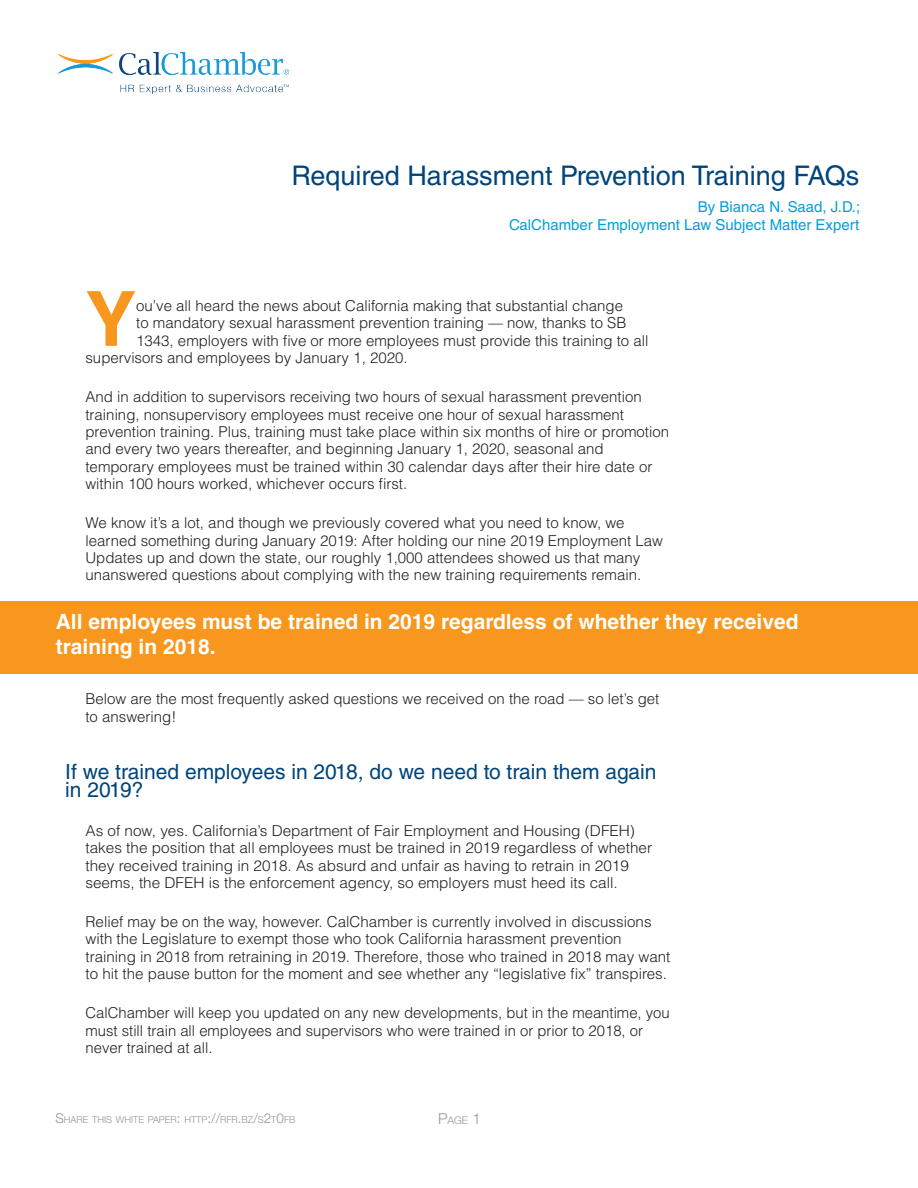
<style>
.page{position:relative;width:918px;height:1188px;background:#fff}
.page>*{position:absolute;margin:0;border:0;box-sizing:border-box;transform-origin:0 0}
.t1{font:700 76.2px "Helvetica LT Std";color:#f7971d}
.t2{font:27px "Helvetica LT Std";color:#00447b}
.t3{font:700 21px/25.2px "Helvetica";color:#fff}
.t4{font:21px/17.4px "Helvetica LT Std";color:#00447b}
.t5{font:300 15px/17.4px "Helvetica LT Std";color:#231f20}
.t6{font:15px/18px "Helvetica LT Std";color:#069ddc;text-align:right}
.t7{font:300 10.5px "Helvetica Neue LT Std";color:#939598}
.t8{font:300 9.45px "Helvetica Neue LT Std";color:#939598}
.s1{font-size:13.5px}
.s2{font-size:15px}
</style>
<div class="page">
<img style="left:58px;top:53px;width:230px;height:41px">
<div style="left:0;top:601px;width:918px;height:73px;background:#f7971d"></div>
<h2 class="t2" style="left:292px;top:160px;width:569px">Required Harassment Prevention Training FAQs</h2>
<p class="t6" style="left:509px;top:197px;width:353px">By Bianca N. Saad, J.D.;<br>CalChamber Employment Law Subject Matter Expert</p>
<h1 class="t1" style="left:86px;top:273px;width:52px">Y</h1>
<p class="t5" style="left:136px;top:297px;width:488px">ou’ve all heard the news about California making that substantial change</p>
<p class="t5" style="left:136px;top:314px;width:492px">to mandatory sexual harassment prevention training — now, thanks to SB</p>
<p class="t5" style="left:136px;top:332px;width:514px">1343, employers with five or more employees must provide this training to all</p>
<p class="t5" style="left:85px;top:349px;width:324px">supervisors and employees by January 1, 2020.</p>
<p class="t5" style="left:85px;top:388px;width:585px">And in addition to supervisors receiving two hours of sexual harassment prevention training, nonsupervisory employees must receive one hour of sexual harassment prevention training. Plus, training must take place within six months of hire or promotion and every two years thereafter, and beginning January 1, 2020, seasonal and temporary employees must be trained within 30 calendar days after their hire date or within 100 hours worked, whichever occurs first.</p>
<p class="t5" style="left:85px;top:514px;width:579px">We know it’s a lot, and though we previously covered what you need to know, we learned something during January 2019: After holding our nine 2019 Employment Law Updates up and down the state, our roughly 1,000 attendees showed us that many unanswered questions about complying with the new training requirements remain.</p>
<h3 class="t3" style="left:56px;top:609px;width:744px">All employees must be trained in 2019 regardless of whether they received training in 2018.</h3>
<p class="t5" style="left:85px;top:690px;width:575px">Below are the most frequently asked questions we received on the road — so let’s get to answering!</p>
<h3 class="t4" style="left:65px;top:763px;width:593px">If we trained employees in 2018, do we need to train them again in 2019?</h3>
<p class="t5" style="left:86px;top:822px;width:568px">As of now, yes. California’s Department of Fair Employment and Housing (DFEH) takes the position that all employees must be trained in 2019 regardless of whether they received training in 2018. As absurd and unfair as having to retrain in 2019 seems, the DFEH is the enforcement agency, so employers must heed its call.</p>
<p class="t5" style="left:86px;top:913px;width:586px">Relief may be on the way, however. CalChamber is currently involved in discussions with the Legislature to exempt those who took California harassment prevention training in 2018 from retraining in 2019. Therefore, those who trained in 2018 may want to hit the pause button for the moment and see whether any “legislative fix” transpires.</p>
<p class="t5" style="left:86px;top:1004px;width:586px">CalChamber will keep you updated on any new developments, but in the meantime, you must still train all employees and supervisors who were trained in or prior to 2018, or never trained at all.</p>
<p class="t8" style="left:55px;top:1114px;width:242px"><span class="s1">S</span>HARE THIS WHITE PAPER<span class="s1">:</span> HTTP<span class="s1">://</span>RFR<span class="s1">.</span>BZ<span class="s1">/</span>S<span class="s1">2</span>T<span class="s1">0</span>FB</p>
<p class="t7" style="left:438px;top:1114px;width:44px"><span class="s2">P</span>AGE <span class="s2">1</span></p>
</div>
